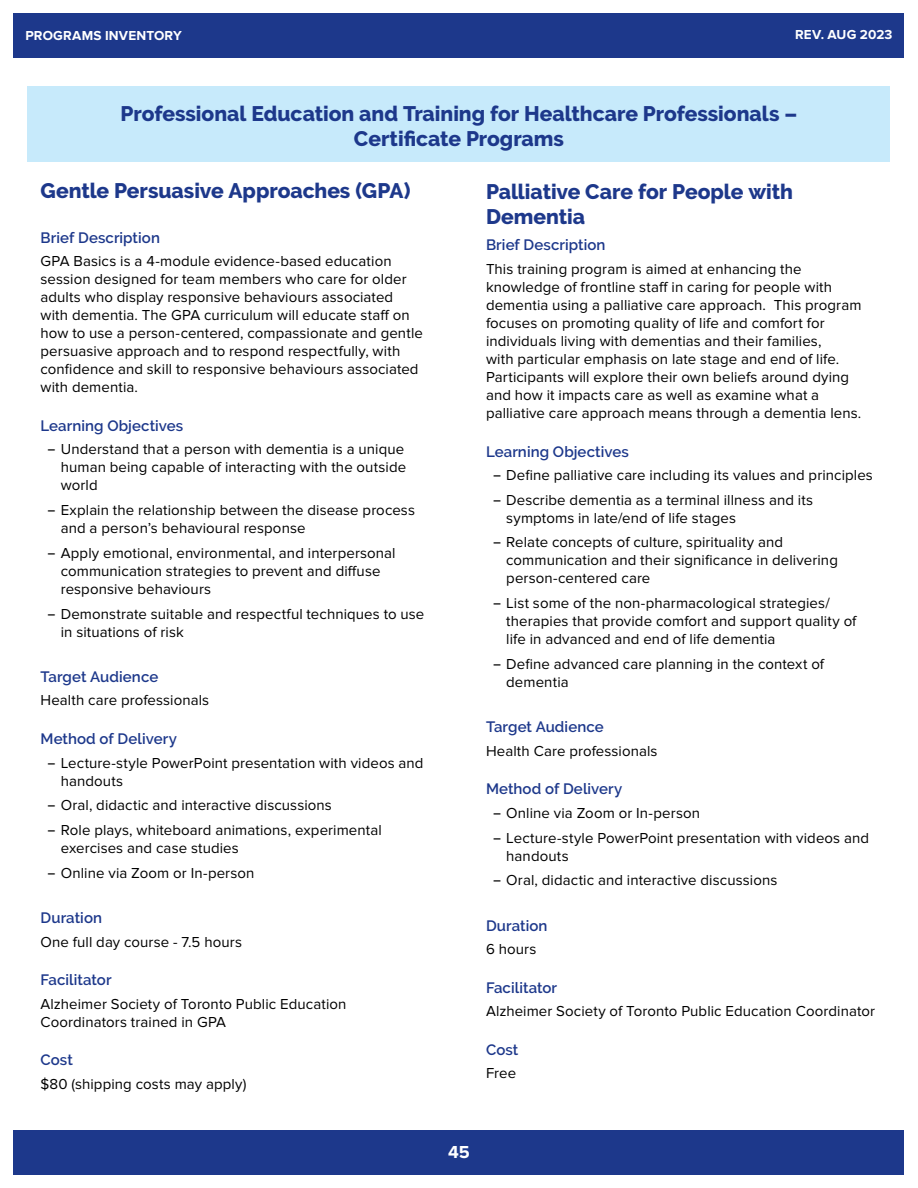
<style>
.page{position:relative;width:918px;height:1188px;background:#fff}
.page>*{position:absolute;margin:0;border:0;box-sizing:border-box;transform-origin:0 0}
.t1{font:800 21px/25.2px "Raleway";color:#1d388b}
.t2{font:700 18px "Proxima Nova";color:#fff}
.t3{font:15px/18px "Proxima Nova";letter-spacing:.005em;color:#000}
.t4{font:600 15px "Raleway";letter-spacing:.005em;color:#1d388b}
.t5{font:700 13.5px "Proxima Nova";letter-spacing:.015em;color:#fff}
.s1{font-family:"Raleway";font-weight:500}
</style>
<div class="page">
<div style="left:14px;top:1130px;width:890px;height:44px;background:#1d388b"></div>
<div style="left:14px;top:14px;width:890px;height:44px;background:#1d388b"></div>
<div style="left:28px;top:87px;width:862px;height:75px;background:#c7eafb"></div>
<p class="t5" style="left:26px;top:28px;width:158px">PROGRAMS INVENTORY</p>
<p class="t5" style="left:795px;top:26px;width:99px">REV. AUG 2023</p>
<h1 class="t1" style="left:121px;top:101px;width:678px;text-align:center">Professional Education and Training for Healthcare Professionals –<br>Certificate Programs</h1>
<h1 class="t1" style="left:40px;top:178px;width:372px">Gentle Persuasive Approaches (GPA)</h1>
<p class="t4" style="left:40px;top:229px;width:121px">Brief Description</p>
<p class="t3" style="left:40px;top:253px;width:384px">GPA Basics is a 4-module evidence-based education session designed for team members who care for older adults who display responsive behaviours associated with dementia. The GPA curriculum will educate staff on how to use a person-centered, compassionate and gentle persuasive approach and to respond respectfully, with confidence and skill to responsive behaviours associated with dementia.</p>
<p class="t4" style="left:40px;top:417px;width:144px">Learning Objectives</p>
<p class="t3" style="left:61px;top:441px;width:347px;text-indent:-14px"><span class="s1">–</span> Understand that a person with dementia is a unique human being capable of interacting with the outside world</p>
<p class="t3" style="left:61px;top:501px;width:356px;text-indent:-14px"><span class="s1">–</span> Explain the relationship between the disease process and a person’s behavioural response</p>
<p class="t3" style="left:61px;top:544px;width:336px;text-indent:-14px"><span class="s1">–</span> Apply emotional, environmental, and interpersonal communication strategies to prevent and diffuse responsive behaviours</p>
<p class="t3" style="left:61px;top:605px;width:365px;text-indent:-14px"><span class="s1">–</span> Demonstrate suitable and respectful techniques to use in situations of risk</p>
<p class="t4" style="left:40px;top:668px;width:119px">Target Audience</p>
<p class="t3" style="left:40px;top:692px;width:170px">Health care professionals</p>
<p class="t4" style="left:40px;top:730px;width:138px">Method of Delivery</p>
<p class="t3" style="left:61px;top:754px;width:364px;text-indent:-14px"><span class="s1">–</span> Lecture-style PowerPoint presentation with videos and handouts</p>
<p class="t3" style="left:47px;top:797px;width:286px"><span class="s1">–</span> Oral, didactic and interactive discussions</p>
<p class="t3" style="left:61px;top:821px;width:323px;text-indent:-14px"><span class="s1">–</span> Role plays, whiteboard animations, experimental exercises and case studies</p>
<p class="t3" style="left:47px;top:864px;width:209px"><span class="s1">–</span> Online via Zoom or In-person</p>
<p class="t4" style="left:40px;top:909px;width:63px">Duration</p>
<p class="t3" style="left:40px;top:933px;width:203px">One full day course - 7.5 hours</p>
<p class="t4" style="left:40px;top:971px;width:73px">Facilitator</p>
<p class="t3" style="left:40px;top:995px;width:307px">Alzheimer Society of Toronto Public Education<br>Coordinators trained in GPA</p>
<p class="t4" style="left:40px;top:1052px;width:34px">Cost</p>
<p class="t3" style="left:40px;top:1075px;width:207px">$80 (shipping costs may apply)</p>
<h1 class="t1" style="left:486px;top:179px;width:309px">Palliative Care for People with<br>Dementia</h1>
<p class="t4" style="left:486px;top:237px;width:121px">Brief Description</p>
<p class="t3" style="left:486px;top:260px;width:377px">This training program is aimed at enhancing the knowledge of frontline staff in caring for people with dementia using a palliative care approach. This program focuses on promoting quality of life and comfort for individuals living with dementias and their families,<br>with particular emphasis on late stage and end of life.<br>Participants will explore their own beliefs around dying and how it impacts care as well as examine what a palliative care approach means through a dementia lens.</p>
<p class="t4" style="left:486px;top:443px;width:144px">Learning Objectives</p>
<p class="t3" style="left:493px;top:466px;width:382px"><span class="s1">–</span> Define palliative care including its values and principles</p>
<p class="t3" style="left:506px;top:491px;width:309px;text-indent:-14px"><span class="s1">–</span> Describe dementia as a terminal illness and its symptoms in late/end of life stages</p>
<p class="t3" style="left:506px;top:534px;width:333px;text-indent:-14px"><span class="s1">–</span> Relate concepts of culture, spirituality and communication and their significance in delivering person-centered care</p>
<p class="t3" style="left:506px;top:594px;width:352px;text-indent:-14px"><span class="s1">–</span> List some of the non-pharmacological strategies/ therapies that provide comfort and support quality of life in advanced and end of life dementia</p>
<p class="t3" style="left:506px;top:655px;width:319px;text-indent:-14px"><span class="s1">–</span> Define advanced care planning in the context of dementia</p>
<p class="t4" style="left:486px;top:718px;width:119px">Target Audience</p>
<p class="t3" style="left:486px;top:742px;width:173px">Health Care professionals</p>
<p class="t4" style="left:486px;top:781px;width:138px">Method of Delivery</p>
<p class="t3" style="left:493px;top:804px;width:209px"><span class="s1">–</span> Online via Zoom or In-person</p>
<p class="t3" style="left:506px;top:829px;width:364px;text-indent:-14px"><span class="s1">–</span> Lecture-style PowerPoint presentation with videos and handouts</p>
<p class="t3" style="left:493px;top:872px;width:286px"><span class="s1">–</span> Oral, didactic and interactive discussions</p>
<p class="t4" style="left:486px;top:917px;width:63px">Duration</p>
<p class="t3" style="left:486px;top:940px;width:52px">6 hours</p>
<p class="t4" style="left:486px;top:979px;width:73px">Facilitator</p>
<p class="t3" style="left:486px;top:1003px;width:391px">Alzheimer Society of Toronto Public Education Coordinator</p>
<p class="t4" style="left:486px;top:1041px;width:34px">Cost</p>
<p class="t3" style="left:486px;top:1065px;width:32px">Free</p>
<p class="t2" style="left:448px;top:1141px;width:23px">45</p>
</div>
